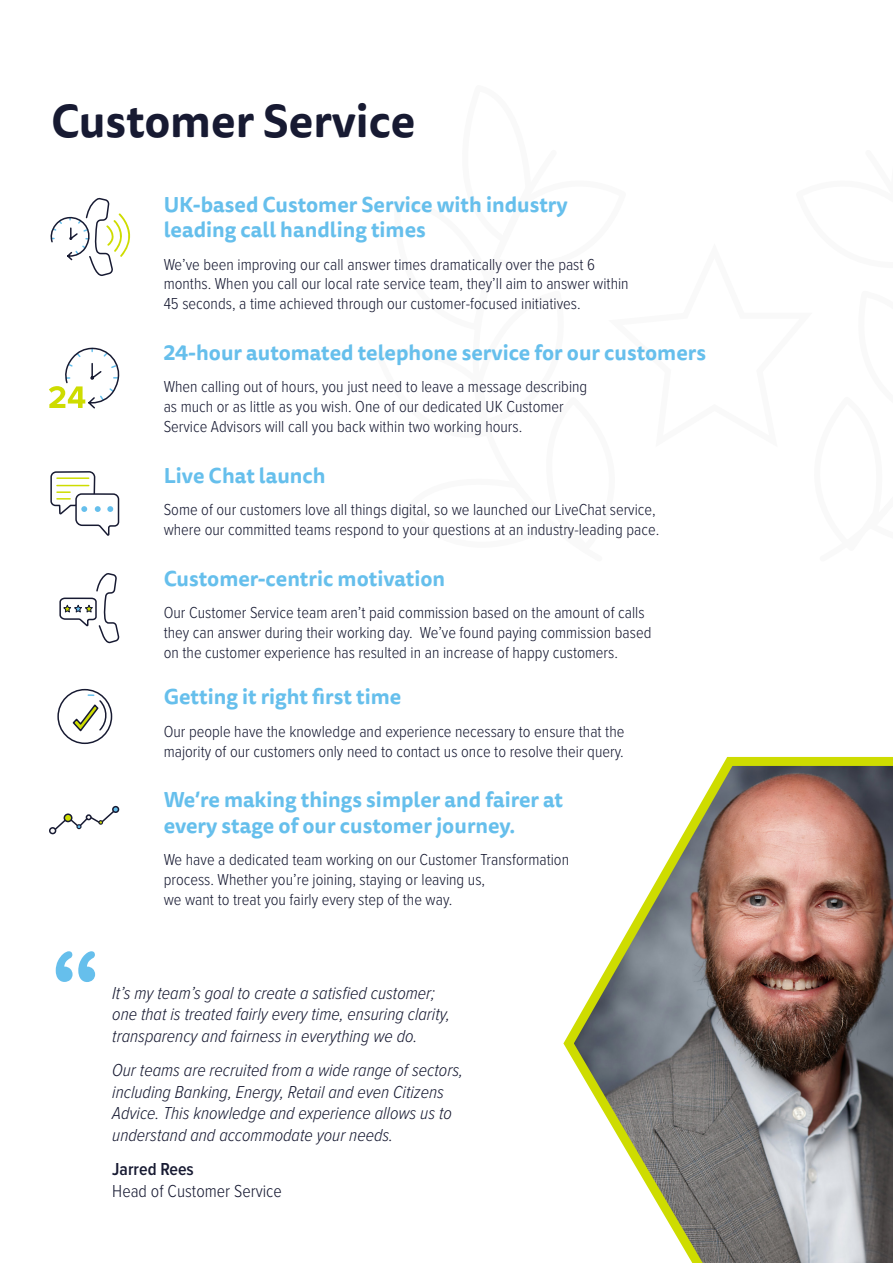
<style>
.page{position:relative;width:893px;height:1263px;background:#fff}
.page>*{position:absolute;margin:0;border:0;box-sizing:border-box;transform-origin:0 0}
.Heading_1{font:105px "Arial Rounded MT Bold";color:#66bfec}
.Heading_1-2{font:700 45px "Tisa Sans Pro";color:#171a32}
.Heading_2{font:700 21px/25.2px "Tisa Sans Pro";color:#66bfec}
.t1{font:italic 300 18px/21.6px "Proxima Nova Cond";color:#171a32}
.t2{font:300 18px/21.6px "Proxima Nova Cond";color:#171a32}
.t3{font:300 16.5px/19.8px "Proxima Nova Cond";color:#171a32}
.s1{font-weight:600}
</style>
<div class="page">
<svg style="left:50px;top:197px;width:81px;height:79px"></svg>
<svg style="left:49px;top:347px;width:71px;height:297px"></svg>
<svg style="left:57px;top:688px;width:56px;height:57px"></svg>
<div style="left:112px;top:806px;width:7px;height:7px;border:2px solid #171a32;border-radius:50%"></div>
<div style="left:49px;top:827px;width:7px;height:7px;border:2px solid #171a32;border-radius:50%"></div>
<svg style="left:50px;top:807px;width:69px;height:26px"></svg>
<img style="left:563px;top:756px;width:330px;height:507px">
<p class="Heading_1-2" style="left:51px;top:88px;width:366px">Customer Service</p>
<p class="Heading_2" style="left:164px;top:192px;width:405px">UK-based Customer Service with industry leading call handling times</p>
<p class="t3" style="left:164px;top:253px;width:466px">We’ve been improving our call answer times dramatically over the past 6 months. When you call our local rate service team, they’ll aim to answer within<br>45 seconds, a time achieved through our customer-focused initiatives.</p>
<p class="Heading_2" style="left:164px;top:340px;width:544px">24-hour automated telephone service for our customers</p>
<p class="t3" style="left:164px;top:376px;width:425px">When calling out of hours, you just need to leave a message describing as much or as little as you wish. One of our dedicated UK Customer<br>Service Advisors will call you back within two working hours.</p>
<p class="Heading_2" style="left:164px;top:463px;width:163px">Live Chat launch</p>
<p class="t3" style="left:164px;top:499px;width:497px">Some of our customers love all things digital, so we launched our LiveChat service, where our committed teams respond to your questions at an industry-leading pace.</p>
<p class="Heading_2" style="left:164px;top:566px;width:283px">Customer-centric motivation</p>
<p class="t3" style="left:164px;top:602px;width:489px">Our Customer Service team aren’t paid commission based on the amount of calls they can answer during their working day. We’ve found paying commission based on the customer experience has resulted in an increase of happy customers.</p>
<p class="Heading_2" style="left:164px;top:684px;width:239px">Getting it right first time</p>
<p class="t3" style="left:164px;top:720px;width:462px">Our people have the knowledge and experience necessary to ensure that the majority of our customers only need to contact us once to resolve their query.</p>
<p class="Heading_2" style="left:164px;top:787px;width:401px">We’re making things simpler and fairer at every stage of our customer journey.</p>
<p class="t3" style="left:164px;top:849px;width:407px">We have a dedicated team working on our Customer Transformation process. Whether you’re joining, staying or leaving us,<br>we want to treat you fairly every step of the way.</p>
<p class="Heading_1" style="left:51px;top:928px;width:50px">“</p>
<p class="t1" style="left:112px;top:981px;width:339px">It’s my team’s goal to create a satisfied customer; one that is treated fairly every time, ensuring clarity, transparency and fairness in everything we do.</p>
<p class="t1" style="left:112px;top:1058px;width:352px">Our teams are recruited from a wide range of sectors, including Banking, Energy, Retail and even Citizens Advice. This knowledge and experience allows us to understand and accommodate your needs.</p>
<p class="t2" style="left:112px;top:1158px;width:171px"><span class="s1">Jarred Rees<br></span>Head of Customer Service</p>
</div>
